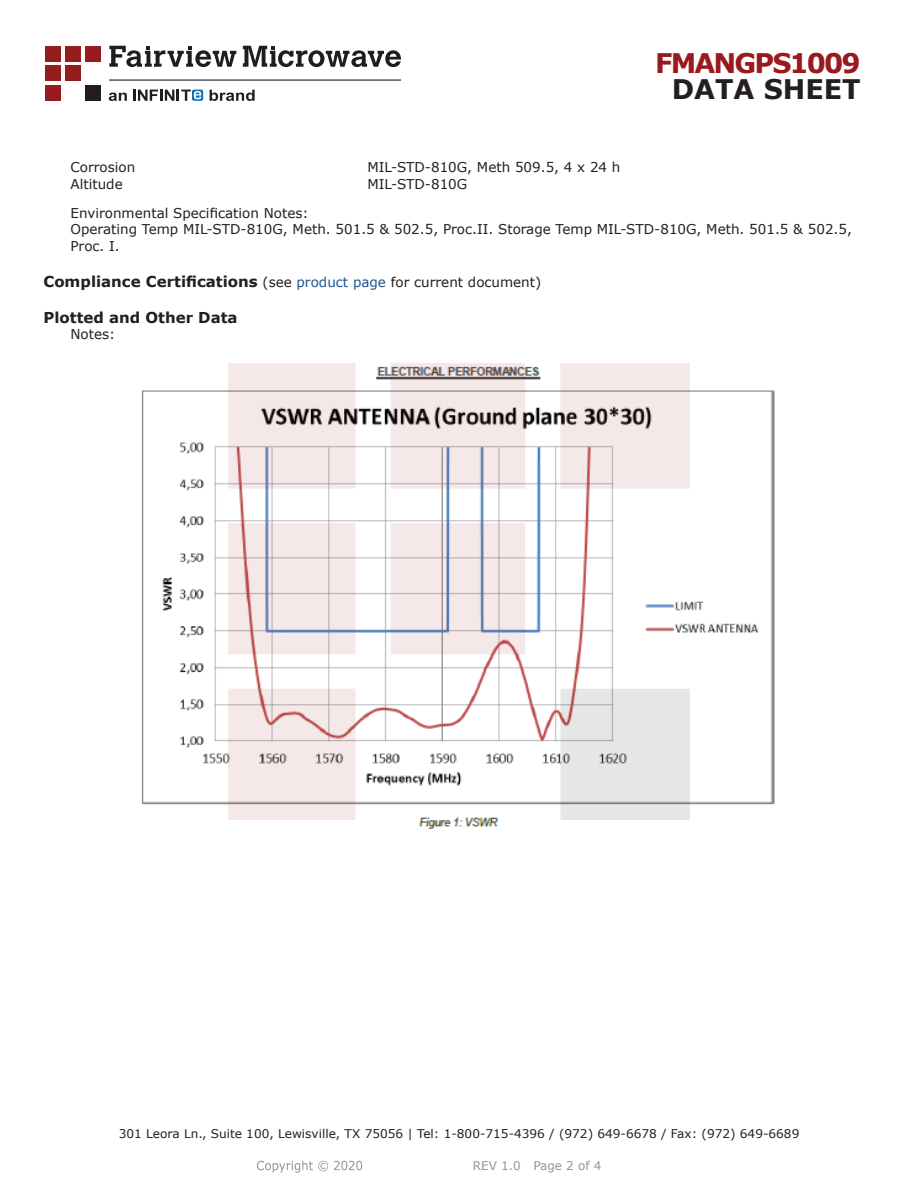
<style>
.page{position:relative;width:918px;height:1188px;background:#fff}
.page>*{position:absolute;margin:0;border:0;box-sizing:border-box;transform-origin:0 0}
.FM{font:700 27px "Verdana";letter-spacing:-.07em;color:#981a1e}
.t1{font:700 27px "Verdana";color:#231f20}
.Head1_for_Compliance{font:700 15px "Verdana";color:#231f20}
.Specs_Para{font:13.5px/16.2px "Verdana";color:#231f20}
.t2{font:12px "Verdana";color:#231f20}
.REV_Info{font:12px "Verdana";color:#939598}
.s1{font-weight:400;font-size:13.5px}
.s2{font-weight:400;font-size:13.5px;color:#1a5392}
</style>
<div class="page">
<img style="left:141px;top:363px;width:634px;height:466px">
<img style="left:257px;top:1160px;width:106px;height:13px">
<img style="left:228px;top:364px;width:462px;height:456px">
<div style="left:45px;top:46px;width:16px;height:15px;background:#971b1f"></div>
<div style="left:65px;top:66px;width:16px;height:15px;background:#971b1f"></div>
<div style="left:85px;top:85px;width:16px;height:16px;background:#211d1e"></div>
<div style="left:45px;top:85px;width:16px;height:16px;background:#971b1f"></div>
<div style="left:85px;top:46px;width:16px;height:15px;background:#971b1f"></div>
<div style="left:45px;top:66px;width:16px;height:15px;background:#971b1f"></div>
<div style="left:65px;top:46px;width:16px;height:15px;background:#971b1f"></div>
<svg style="left:109px;top:46px;width:292px;height:21px"></svg>
<svg style="left:192px;top:90px;width:11px;height:11px"></svg>
<svg style="left:133px;top:90px;width:68px;height:11px"></svg>
<svg style="left:210px;top:90px;width:45px;height:11px"></svg>
<svg style="left:109px;top:93px;width:18px;height:8px"></svg>
<hr style="left:109px;top:80px;width:292px;height:1px;background:#211d1e">
<p class="FM" style="left:655px;top:44px;width:207px">FMANGPS1009</p>
<p class="t1" style="left:672px;top:70px;width:191px">DATA SHEET</p>
<p class="Specs_Para" style="left:70px;top:159px;width:66px">Corrosion</p>
<p class="Specs_Para" style="left:368px;top:159px;width:255px">MIL-STD-810G, Meth 509.5, 4 x 24 h</p>
<p class="Specs_Para" style="left:70px;top:175px;width:54px">Altitude</p>
<p class="Specs_Para" style="left:367px;top:175px;width:101px">MIL-STD-810G</p>
<p class="Specs_Para" style="left:70px;top:205px;width:240px">Environmental Specification Notes:</p>
<p class="Specs_Para" style="left:70px;top:221px;width:783px">Operating Temp MIL-STD-810G, Meth. 501.5 &amp; 502.5, Proc.II. Storage Temp MIL-STD-810G, Meth. 501.5 &amp; 502.5,<br>Proc. I.</p>
<p class="Head1_for_Compliance" style="left:44px;top:271px;width:499px">Compliance Certifications <span class="s1">(see</span> <span class="s2">product page</span> <span class="s1">for current document)</span></p>
<p class="Head1_for_Compliance" style="left:44px;top:307px;width:196px">Plotted and Other Data</p>
<p class="Specs_Para" style="left:70px;top:326px;width:46px">Notes:</p>
<p class="t2" style="left:119px;top:1125px;width:682px">301 Leora Ln., Suite 100, Lewisville, TX 75056 | Tel: 1-800-715-4396 / (972) 649-6678 / Fax: (972) 649-6689</p>
<p class="REV_Info" style="left:473px;top:1157px;width:130px">REV 1.0 Page 2 of 4</p>
</div>
